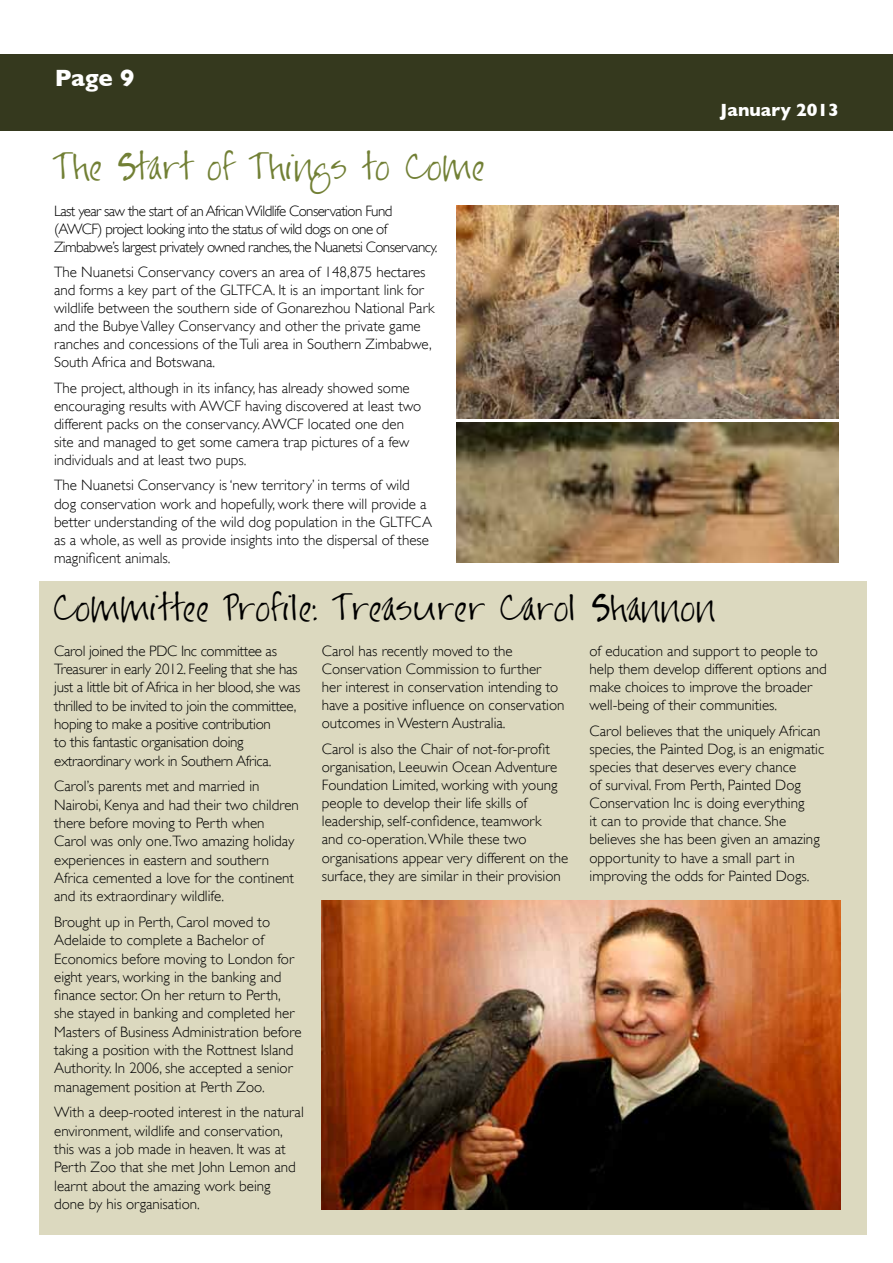
<style>
.page{position:relative;width:893px;height:1263px;background:#fff}
.page>*{position:absolute;margin:0;border:0;box-sizing:border-box;transform-origin:0 0}
.t1{font:30px "FG Jayne Print";color:#000}
.t2{font:30px "FG Jayne Print";color:#728035}
.t3{font:700 24px "Gill Sans";color:#fff}
.t4{font:700 18px "Gill Sans";color:#fff}
.t5{font:300 15px/18.1px "Gill Sans";color:#000}
.t6{font:300 15px/18.3px "Gill Sans";letter-spacing:-.02em;color:#000}
.t7{font:300 15px/18px "Gill Sans";letter-spacing:-.04em;color:#000}
</style>
<div class="page">
<div style="left:0;top:54px;width:893px;height:77px;background:#35391e"></div>
<div style="left:40px;top:580px;width:827px;height:654px;background:#dcd9bf"></div>
<img style="left:322px;top:901px;width:519px;height:308px">
<img style="left:456px;top:206px;width:383px;height:212px">
<img style="left:456px;top:422px;width:383px;height:140px">
<h2 class="t3" style="left:55px;top:64px;width:81px">Page 9</h2>
<h1 class="t2" style="left:54px;top:151px;width:433px">The Start of Things to Come</h1>
<p class="t7" style="left:54px;top:201px;width:385px">Last year saw the start of an African Wildlife Conservation Fund (AWCF) project looking into the status of wild dogs on one of<br>Zimbabwe’s largest privately owned ranches, the Nuanetsi Conservancy.</p>
<p class="t5" style="left:54px;top:262px;width:382px">The Nuanetsi Conservancy covers an area of 148,875 hectares and forms a key part of the GLTFCA. It is an important link for wildlife between the southern side of Gonarezhou National Park and the Bubye Valley Conservancy and other the private game ranches and concessions of the Tuli area in Southern Zimbabwe, South Africa and Botswana.</p>
<p class="t5" style="left:54px;top:378px;width:369px">The project, although in its infancy, has already showed some encouraging results with AWCF having discovered at least two different packs on the conservancy. AWCF located one den site and managed to get some camera trap pictures of a few individuals and at least two pups.</p>
<p class="t5" style="left:54px;top:476px;width:380px">The Nuanetsi Conservancy is ‘new territory’ in terms of wild dog conservation work and hopefully, work there will provide a better understanding of the wild dog population in the GLTFCA as a whole, as well as provide insights into the dispersal of these magnificent animals.</p>
<p class="t4" style="left:720px;top:100px;width:120px">January 2013</p>
<h1 class="t1" style="left:54px;top:592px;width:663px">Committee Profile: Treasurer Carol Shannon</h1>
<p class="t6" style="left:54px;top:641px;width:248px">Carol joined the PDC Inc committee as Treasurer in early 2012. Feeling that she has just a little bit of Africa in her blood, she was thrilled to be invited to join the committee, hoping to make a positive contribution<br>to this fantastic organisation doing extraordinary work in Southern Africa.</p>
<p class="t5" style="left:54px;top:776px;width:246px">Carol’s parents met and married in Nairobi, Kenya and had their two children there before moving to Perth when Carol was only one.Two amazing holiday experiences in eastern and southern Africa cemented a love for the continent and its extraordinary wildlife.</p>
<p class="t5" style="left:54px;top:912px;width:249px">Brought up in Perth, Carol moved to Adelaide to complete a Bachelor of Economics before moving to London for eight years, working in the banking and finance sector. On her return to Perth, she stayed in banking and completed her Masters of Business Administration before taking a position with the Rottnest Island Authority. In 2006, she accepted a senior management position at Perth Zoo.</p>
<p class="t5" style="left:54px;top:1103px;width:251px">With a deep-rooted interest in the natural environment, wildlife and conservation, this was a job made in heaven. It was at Perth Zoo that she met John Lemon and learnt about the amazing work being done by his organisation.</p>
<p class="t5" style="left:322px;top:641px;width:244px">Carol has recently moved to the Conservation Commission to further<br>her interest in conservation intending to have a positive influence on conservation outcomes in Western Australia.</p>
<p class="t5" style="left:322px;top:739px;width:248px">Carol is also the Chair of not-for-profit organisation, Leeuwin Ocean Adventure Foundation Limited, working with young people to develop their life skills of leadership, self-confidence, teamwork<br>and co-operation. While these two organisations appear very different on the surface, they are similar in their provision</p>
<p class="t5" style="left:589px;top:641px;width:239px">of education and support to people to help them develop different options and make choices to improve the broader well-being of their communities.</p>
<p class="t5" style="left:589px;top:721px;width:236px">Carol believes that the uniquely African species, the Painted Dog, is an enigmatic species that deserves every chance<br>of survival. From Perth, Painted Dog Conservation Inc is doing everything<br>it can to provide that chance. She believes she has been given an amazing opportunity to have a small part in improving the odds for Painted Dogs.</p>
</div>
